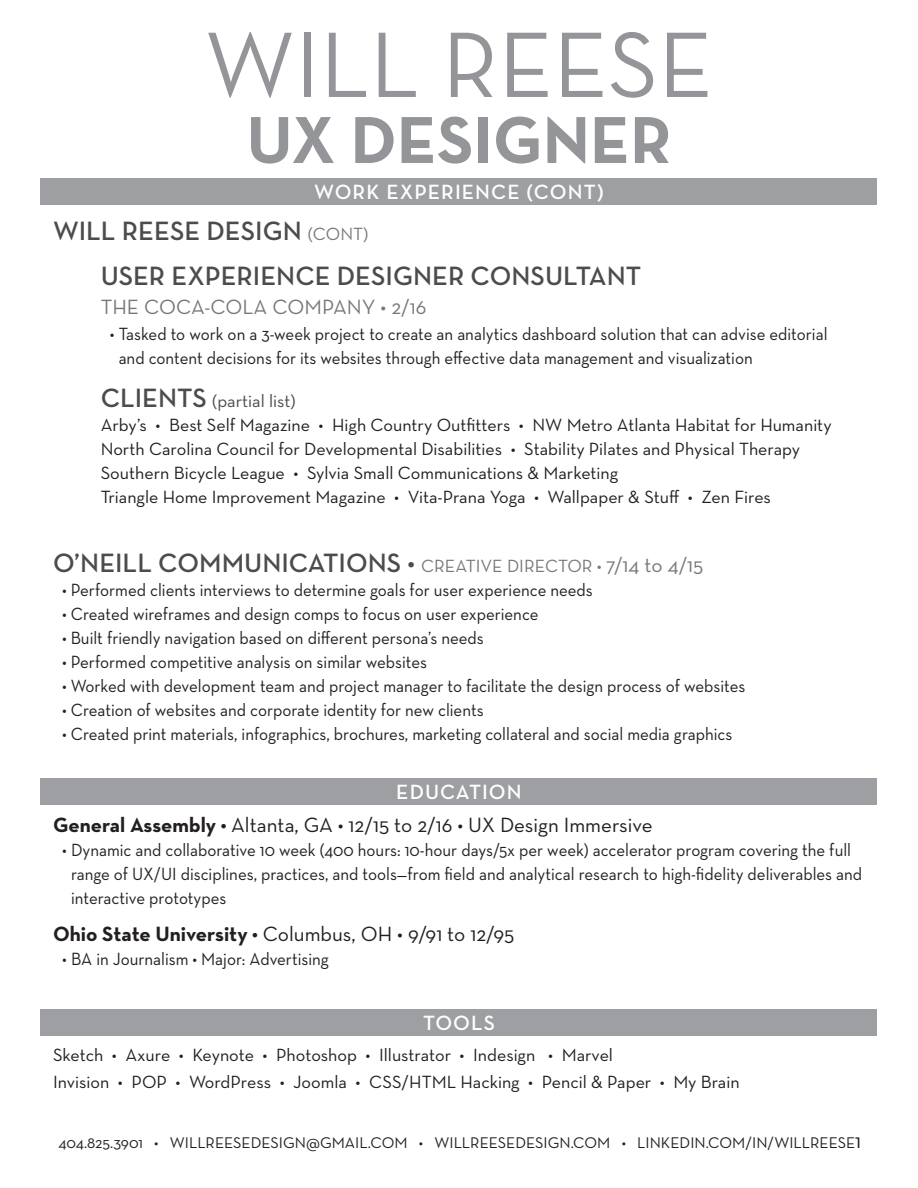
<style>
.page{position:relative;width:918px;height:1188px;background:#fff}
.page>*{position:absolute;margin:0;border:0;box-sizing:border-box;transform-origin:0 0}
.t1{font:94.5px "Neutra Text";color:#939598}
.t2{font:700 67.5px "Neutra Text";color:#939598}
.Company{font:600 27px "Neutra Text";color:#4b4c4d}
.t3{font:21px "Neutra Text";color:#231f20}
.t4{font:600 21px "Neutra Text";letter-spacing:.05em;color:#fff}
.t5{font:21px "Neutra Text";color:#76787b}
.bullet_copy{font:18px/24px "Neutra Text";color:#231f20;scale:.94 1}
.bullet_copy-2{font:18px "Neutra Text";color:#231f20}
.t6{font:18px "Neutra Text";color:#4b4c4d}
.t7{font:15.75px "Neutra Text";color:#231f20}
.s1{font-weight:400;font-size:18px;color:#76787b}
.s2{font-weight:600;font-size:27px}
.s3{font-weight:400;font-size:21px;color:#76787b}
.s4{font-weight:700}
.s5{font-size:21px}
</style>
<div class="page">
<div style="left:40px;top:1009px;width:838px;height:27px;background:#9d9fa2"></div>
<div style="left:40px;top:778px;width:838px;height:27px;background:#9d9fa2"></div>
<div style="left:40px;top:178px;width:838px;height:27px;background:#9d9fa2"></div>
<p class="t1" style="left:205px;top:8px;width:510px">WILL REESE</p>
<p class="t2" style="left:246px;top:98px;width:427px">UX DESIGNER</p>
<p class="t4" style="left:314px;top:179px;width:291px">WORK EXPERIENCE (CONT)</p>
<p class="Company" style="left:53px;top:214px;width:317px">WILL REESE DESIGN <span class="s1">(CONT)</span></p>
<p class="Company" style="left:101px;top:259px;width:542px">USER EXPERIENCE DESIGNER CONSULTANT</p>
<p class="t5" style="left:101px;top:294px;width:327px">THE COCA-COLA COMPANY • 2/16</p>
<p class="bullet_copy" style="left:119px;top:322px;width:756px;text-indent:-9px">• Tasked to work on a 3-week project to create an analytics dashboard solution that can advise editorial and content decisions for its websites through effective data management and visualization</p>
<p class="t6" style="left:101px;top:390px;width:196px"><span class="s2">CLIENTS</span> (partial list)</p>
<p class="bullet_copy-2" style="left:101px;top:414px;width:733px">Arby’s • Best Self Magazine • High Country Outfitters • NW Metro Atlanta Habitat for Humanity</p>
<p class="bullet_copy-2" style="left:101px;top:438px;width:701px">North Carolina Council for Developmental Disabilities • Stability Pilates and Physical Therapy</p>
<p class="bullet_copy-2" style="left:101px;top:462px;width:519px">Southern Bicycle League • Sylvia Small Communications &amp; Marketing</p>
<p class="bullet_copy-2" style="left:101px;top:486px;width:672px">Triangle Home Improvement Magazine • Vita-Prana Yoga • Wallpaper &amp; Stuff • Zen Fires</p>
<p class="Company" style="left:53px;top:546px;width:652px">O’NEILL COMMUNICATIONS • <span class="s1">CREATIVE DIRECTOR •</span> <span class="s3">7/14 to 4/15</span></p>
<p class="bullet_copy" style="left:62px;top:577px;width:566px">• Performed clients interviews to determine goals for user experience needs</p>
<p class="bullet_copy" style="left:62px;top:601px;width:508px">• Created wireframes and design comps to focus on user experience</p>
<p class="bullet_copy" style="left:62px;top:625px;width:450px">• Built friendly navigation based on different persona’s needs</p>
<p class="bullet_copy" style="left:62px;top:649px;width:390px">• Performed competitive analysis on similar websites</p>
<p class="bullet_copy" style="left:62px;top:673px;width:728px">• Worked with development team and project manager to facilitate the design process of websites</p>
<p class="bullet_copy" style="left:62px;top:697px;width:450px">• Creation of websites and corporate identity for new clients</p>
<p class="bullet_copy" style="left:62px;top:721px;width:715px">• Created print materials, infographics, brochures, marketing collateral and social media graphics</p>
<p class="t4" style="left:396px;top:779px;width:127px">EDUCATION</p>
<p class="t3" style="left:53px;top:812px;width:601px"><span class="s4">General Assembly •</span> Altanta, GA • 12/15 to 2/16 • UX Design Immersive</p>
<p class="bullet_copy" style="left:71px;top:837px;width:843px;text-indent:-9px">• Dynamic and collaborative 10 week (400 hours: 10-hour days/5x per week) accelerator program covering the full range of UX/UI disciplines, practices, and tools—from field and analytical research to high-fidelity deliverables and interactive prototypes</p>
<p class="t3" style="left:53px;top:922px;width:463px"><span class="s4">Ohio State University •</span> Columbus, OH • 9/91 to 12/95</p>
<p class="bullet_copy" style="left:62px;top:947px;width:285px">• BA in Journalism • Major: Advertising</p>
<p class="t4" style="left:423px;top:1010px;width:73px">TOOLS</p>
<p class="bullet_copy-2" style="left:53px;top:1044px;width:562px">Sketch • Axure • Keynote • Photoshop • Illustrator • Indesign • Marvel</p>
<p class="bullet_copy-2" style="left:53px;top:1071px;width:688px">Invision • POP • WordPress • Joomla • CSS/HTML Hacking • Pencil &amp; Paper • My Brain</p>
<p class="t7" style="left:58px;top:1133px;width:804px">404.825.3901 • WILLREESEDESIGN@GMAIL.COM • WILLREESEDESIGN.COM • LINKEDIN.COM/IN/WILLREESE<span class="s5">1</span></p>
</div>
